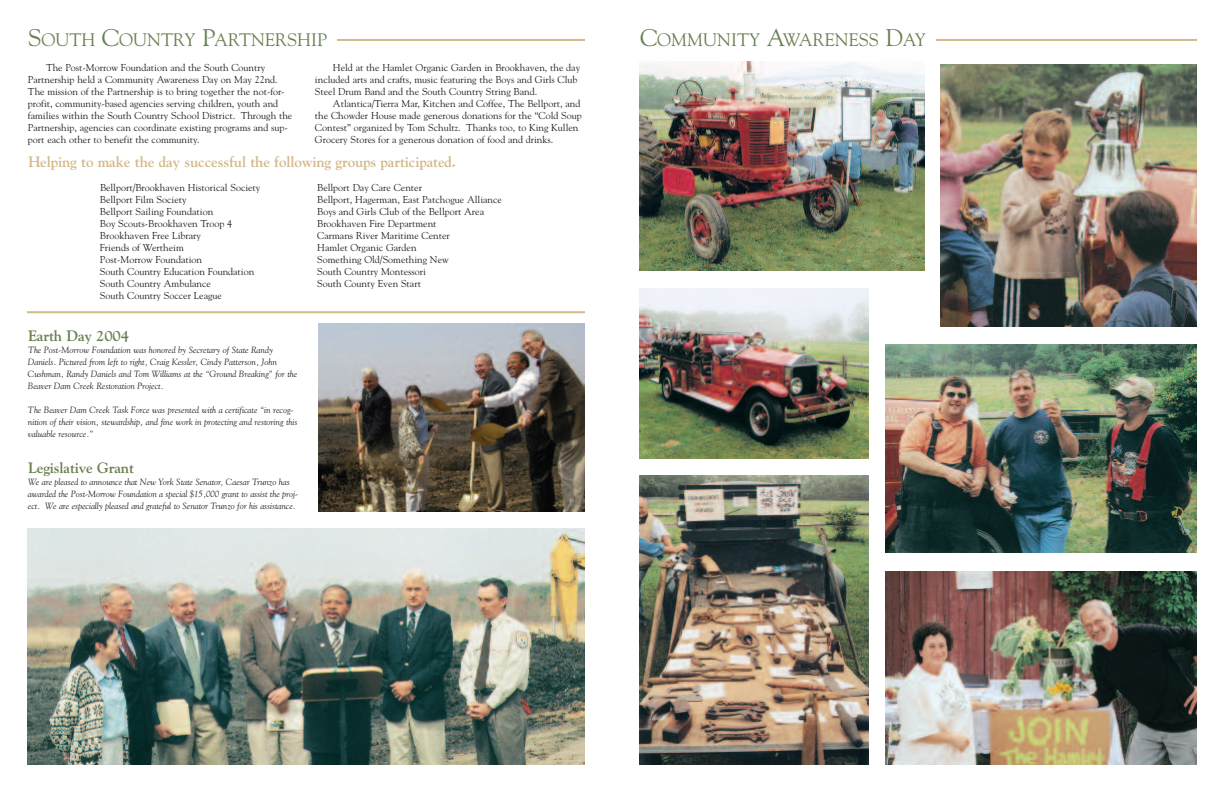
<style>
.page{position:relative;width:1224px;height:792px;background:#fff}
.page>*{position:absolute;margin:0;border:0;box-sizing:border-box;transform-origin:0 0}
.t1{font:18px "Goudy";color:#687f4e}
.t2{font:700 15px "Goudy";letter-spacing:-.01em;color:#d3b98a}
.t3{font:700 15px "Goudy";letter-spacing:-.01em;color:#687f4e}
.t4{font:10px/12px "Goudy";color:#231f20}
.t5{font:italic 9px/12px "Goudy";color:#231f20}
.s1{font-size:24px}
</style>
<div class="page">
<hr style="left:337px;top:39px;width:248px;height:2px;background:#d3b98a">
<img style="left:318px;top:323px;width:267px;height:189px">
<img style="left:27px;top:528px;width:558px;height:237px">
<hr style="left:27px;top:311px;width:558px;height:2px;background:#d3b98a">
<img style="left:639px;top:62px;width:286px;height:209px">
<img style="left:639px;top:288px;width:229px;height:171px">
<img style="left:940px;top:64px;width:257px;height:262px">
<img style="left:885px;top:345px;width:312px;height:207px">
<img style="left:639px;top:475px;width:229px;height:290px">
<hr style="left:936px;top:39px;width:261px;height:2px;background:#d3b98a">
<img style="left:885px;top:572px;width:312px;height:193px">
<h1 class="t1" style="left:28px;top:29px;width:301px"><span class="s1">S</span>OUTH <span class="s1">C</span>OUNTRY <span class="s1">P</span>ARTNERSHIP</h1>
<p class="t4" style="left:28px;top:62px;width:266px;text-indent:18px">The Post-Morrow Foundation and the South Country Partnership held a Community Awareness Day on May 22nd.<br>The mission of the Partnership is to bring together the not-for&shy;profit, community-based agencies serving children, youth and families within the South Country School District. Through the Partnership, agencies can coordinate existing programs and sup&shy;port each other to benefit the community.</p>
<p class="t4" style="left:315px;top:62px;width:267px;text-indent:18px">Held at the Hamlet Organic Garden in Brookhaven, the day included arts and crafts, music featuring the Boys and Girls Club<br>Steel Drum Band and the South Country String Band.</p>
<p class="t4" style="left:315px;top:98px;width:268px;text-indent:18px">Atlantica/Tierra Mar, Kitchen and Coffee, The Bellport, and the Chowder House made generous donations for the “Cold Soup Contest” organized by Tom Schultz. Thanks too, to King Kullen Grocery Stores for a generous donation of food and drinks.</p>
<h2 class="t2" style="left:28px;top:153px;width:430px">Helping to make the day successful the following groups participated.</h2>
<p class="t4" style="left:100px;top:181px;width:162px">Bellport/Brookhaven Historical Society</p>
<p class="t4" style="left:317px;top:181px;width:106px">Bellport Day Care Center</p>
<p class="t4" style="left:100px;top:193px;width:88px">Bellport Film Society</p>
<p class="t4" style="left:317px;top:193px;width:186px">Bellport, Hagerman, East Patchogue Alliance</p>
<p class="t4" style="left:100px;top:205px;width:115px">Bellport Sailing Foundation</p>
<p class="t4" style="left:317px;top:205px;width:168px">Boys and Girls Club of the Bellport Area</p>
<p class="t4" style="left:100px;top:217px;width:134px">Boy Scouts-Brookhaven Troop 4</p>
<p class="t4" style="left:317px;top:217px;width:121px">Brookhaven Fire Department</p>
<p class="t4" style="left:100px;top:229px;width:103px">Brookhaven Free Library</p>
<p class="t4" style="left:317px;top:229px;width:134px">Carmans River Maritime Center</p>
<p class="t4" style="left:100px;top:241px;width:85px">Friends of Wertheim</p>
<p class="t4" style="left:317px;top:241px;width:101px">Hamlet Organic Garden</p>
<p class="t4" style="left:100px;top:253px;width:104px">Post-Morrow Foundation</p>
<p class="t4" style="left:317px;top:253px;width:133px">Something Old/Something New</p>
<p class="t4" style="left:100px;top:265px;width:156px">South Country Education Foundation</p>
<p class="t4" style="left:317px;top:265px;width:110px">South Country Montessori</p>
<p class="t4" style="left:100px;top:277px;width:113px">South Country Ambulance</p>
<p class="t4" style="left:317px;top:277px;width:105px">South County Even Start</p>
<p class="t4" style="left:100px;top:289px;width:124px">South Country Soccer League</p>
<h2 class="t3" style="left:28px;top:328px;width:103px">Earth Day 2004</h2>
<p class="t5" style="left:28px;top:344px;width:271px">The Post-Morrow Foundation was honored by Secretary of State Randy Daniels. Pictured from left to right, Craig Kessler, Cindy Patterson, John Cushman, Randy Daniels and Tom Williams at the “Ground Breaking” for the Beaver Dam Creek Restoration Project.</p>
<p class="t5" style="left:28px;top:404px;width:271px">The Beaver Dam Creek Task Force was presented with a certificate “in recog&shy;nition of their vision, stewardship, and fine work in protecting and restoring this valuable resource.”</p>
<h2 class="t3" style="left:28px;top:460px;width:108px">Legislative Grant</h2>
<p class="t5" style="left:28px;top:476px;width:272px">We are pleased to announce that New York State Senator, Caesar Trunzo has awarded the Post-Morrow Foundation a special $15,000 grant to assist the proj&shy;ect. We are especially pleased and grateful to Senator Trunzo for his assistance.</p>
<h1 class="t1" style="left:640px;top:29px;width:287px"><span class="s1">C</span>OMMUNITY <span class="s1">A</span>WARENESS <span class="s1">D</span>AY</h1>
</div>
